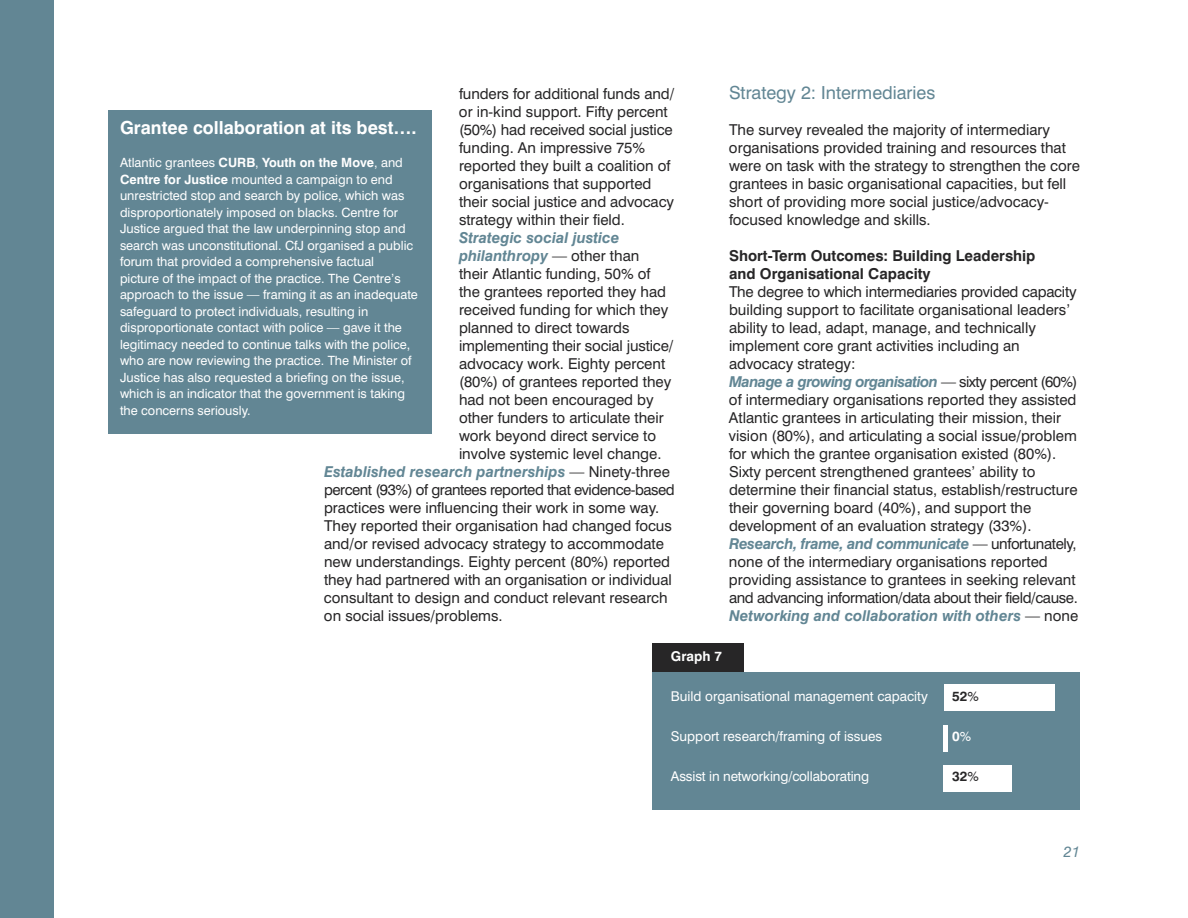
<style>
.page{position:relative;width:1188px;height:918px;background:#fff}
.page>*{position:absolute;margin:0;border:0;box-sizing:border-box;transform-origin:0 0}
.t1{font:700 18px "Swiss 721 BT";color:#fff}
.t2{font:18px "Swiss 721 BT";color:#628694}
.t3{font:15px/18px "Swiss 721 BT";color:#272627}
.t4{font:italic 700 15px "Swiss 721 BT";color:#628694}
.t5{font:700 15px/18px "Swiss 721 BT";color:#272627}
.t6{font:15px "Swiss 721 BT";letter-spacing:-.03em;color:#272627}
.t7{font:italic 15px "Swiss 721 BT";color:#628694}
.t8{font:13.5px "Swiss 721 BT";color:#fff}
.t9{font:700 13.5px "Swiss 721 BT";color:#fff}
.t10{font:700 13.5px "Swiss 721 BT";color:#272627}
.t11{font:12.75px/16.5px "Swiss 721 BT";color:#fff}
.s1{font-weight:400;font-style:normal;color:#272627}
.s2{font-weight:700}
.s3{font-weight:700;font-style:italic;color:#628694}
.s4{font-weight:400}
</style>
<div class="page">
<div style="left:0;top:0;width:54px;height:918px;background:#628694"></div>
<div style="left:108px;top:110px;width:324px;height:324px;background:#628694"></div>
<div style="left:652px;top:644px;width:91px;height:36px;background:#272627"></div>
<div style="left:652px;top:672px;width:428px;height:138px;background:#628694"></div>
<div style="left:944px;top:684px;width:110px;height:27px;background:#fff"></div>
<hr style="left:944px;top:725px;width:4px;height:27px;background:#fff">
<div style="left:944px;top:765px;width:68px;height:27px;background:#fff"></div>
<p class="t3" style="left:459px;top:86px;width:217px">funders for additional funds and/ or in-kind support. Fifty percent (50%) had received social justice funding. An impressive 75% reported they built a coalition of organisations that supported their social justice and advocacy strategy within their field.</p>
<p class="t4" style="left:459px;top:232px;width:162px">Strategic social justice</p>
<p class="t4" style="left:459px;top:250px;width:182px">philanthropy <span class="s1">— other than</span></p>
<p class="t3" style="left:459px;top:266px;width:193px">their Atlantic funding, 50% of</p>
<p class="t3" style="left:459px;top:284px;width:209px">the grantees reported they had</p>
<p class="t3" style="left:459px;top:302px;width:211px">received funding for which they</p>
<p class="t3" style="left:459px;top:320px;width:172px">planned to direct towards</p>
<p class="t3" style="left:459px;top:338px;width:216px">implementing their social justice/</p>
<p class="t3" style="left:459px;top:356px;width:208px">advocacy work. Eighty percent</p>
<p class="t3" style="left:459px;top:374px;width:214px">(80%) of grantees reported they</p>
<p class="t3" style="left:459px;top:392px;width:196px">had not been encouraged by</p>
<p class="t3" style="left:459px;top:410px;width:206px">other funders to articulate their</p>
<p class="t3" style="left:459px;top:428px;width:199px">work beyond direct service to</p>
<p class="t3" style="left:459px;top:446px;width:204px">involve systemic level change.</p>
<p class="t4" style="left:324px;top:466px;width:347px">Established research partnerships <span class="s1">— Ninety-three</span></p>
<p class="t6" style="left:324px;top:484px;width:352px">percent (93%) of grantees reported that evidence-based</p>
<p class="t3" style="left:324px;top:500px;width:337px">practices were influencing their work in some way.</p>
<p class="t3" style="left:324px;top:518px;width:349px">They reported their organisation had changed focus</p>
<p class="t3" style="left:324px;top:536px;width:341px">and/or revised advocacy strategy to accommodate</p>
<p class="t3" style="left:324px;top:554px;width:348px">new understandings. Eighty percent (80%) reported</p>
<p class="t3" style="left:324px;top:572px;width:349px">they had partnered with an organisation or individual</p>
<p class="t3" style="left:324px;top:590px;width:345px">consultant to design and conduct relevant research</p>
<p class="t3" style="left:324px;top:608px;width:180px">on social issues/problems.</p>
<p class="t1" style="left:120px;top:121px;width:298px">Grantee collaboration at its best….</p>
<p class="t11" style="left:120px;top:156px;width:299px">Atlantic grantees <span class="s2">CURB</span>, <span class="s2">Youth on the Move</span>, and <span class="s2">Centre for Justice</span> mounted a campaign to end unrestricted stop and search by police, which was disproportionately imposed on blacks. Centre for Justice argued that the law underpinning stop and search was unconstitutional. CfJ organised a public forum that provided a comprehensive factual<br>picture of the impact of the practice. The Centre’s approach to the issue — framing it as an inadequate safeguard to protect individuals, resulting in disproportionate contact with police — gave it the legitimacy needed to continue talks with the police, who are now reviewing the practice. The Minister of Justice has also requested a briefing on the issue, which is an indicator that the government is taking the concerns seriously.</p>
<p class="t2" style="left:729px;top:86px;width:208px">Strategy 2: Intermediaries</p>
<p class="t3" style="left:729px;top:122px;width:353px">The survey revealed the majority of intermediary organisations provided training and resources that were on task with the strategy to strengthen the core grantees in basic organisational capacities, but fell short of providing more social justice/advocacy&shy;focused knowledge and skills.</p>
<p class="t5" style="left:729px;top:248px;width:308px">Short-Term Outcomes: Building Leadership and Organisational Capacity</p>
<p class="t3" style="left:729px;top:284px;width:351px">The degree to which intermediaries provided capacity building support to facilitate organisational leaders’ ability to lead, adapt, manage, and technically implement core grant activities including an advocacy strategy:<br><span class="s3">Manage a growing organisation</span> — sixty percent (60%) of intermediary organisations reported they assisted Atlantic grantees in articulating their mission, their vision (80%), and articulating a social issue/problem for which the grantee organisation existed (80%).<br>Sixty percent strengthened grantees’ ability to determine their financial status, establish/restructure their governing board (40%), and support the development of an evaluation strategy (33%).<br><span class="s3">Research, frame, and communicate</span> — unfortunately, none of the intermediary organisations reported providing assistance to grantees in seeking relevant and advancing information/data about their field/cause.<br><span class="s3">Networking and collaboration with others</span> — none</p>
<p class="t9" style="left:671px;top:651px;width:53px">Graph 7</p>
<p class="t8" style="left:671px;top:691px;width:258px">Build organisational management capacity</p>
<p class="t10" style="left:952px;top:691px;width:28px">52<span class="s4">%</span></p>
<p class="t8" style="left:671px;top:731px;width:213px">Support research/framing of issues</p>
<p class="t9" style="left:952px;top:731px;width:21px">0<span class="s4">%</span></p>
<p class="t8" style="left:671px;top:771px;width:200px">Assist in networking/collaborating</p>
<p class="t10" style="left:952px;top:771px;width:28px">32<span class="s4">%</span></p>
<p class="t7" style="left:1064px;top:847px;width:18px">21</p>
</div>
